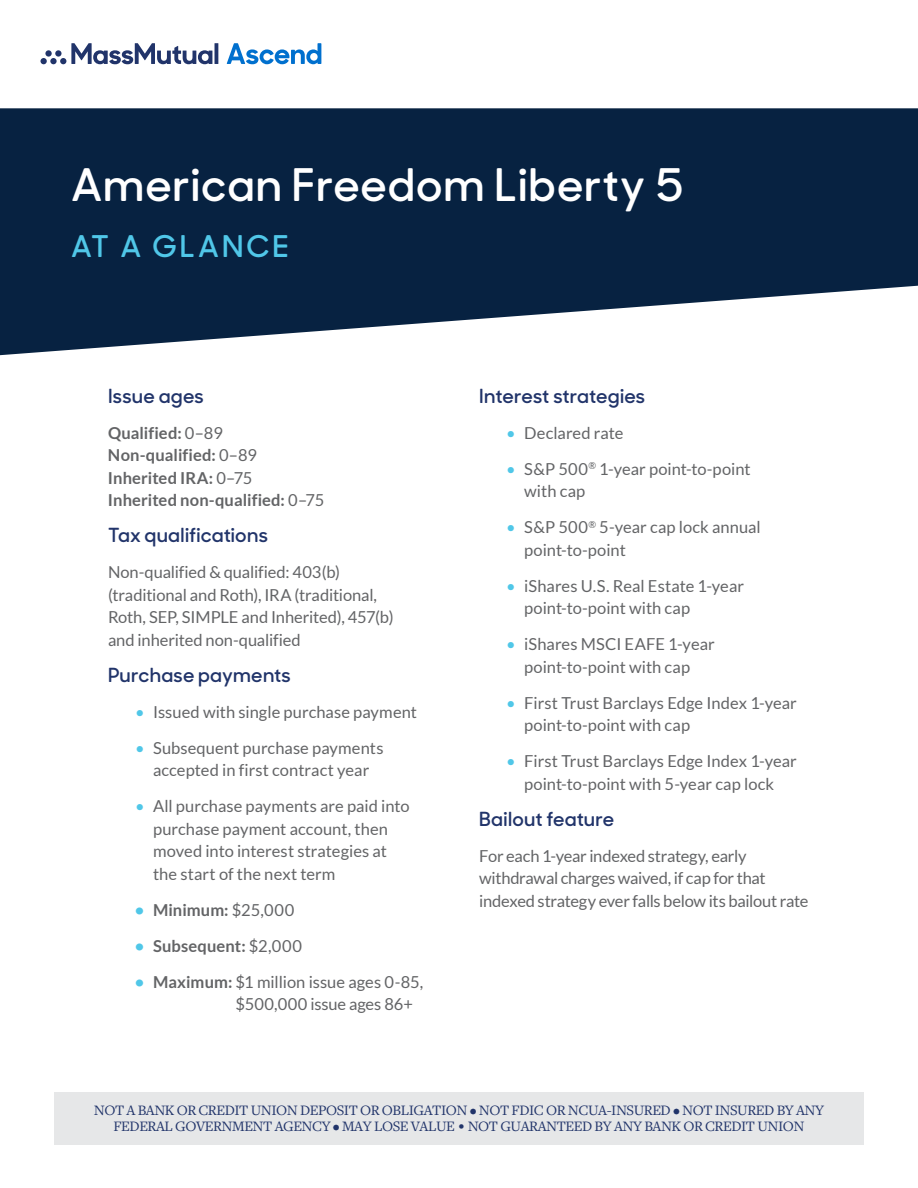
<style>
.page{position:relative;width:918px;height:1188px;background:#fff}
.page>*{position:absolute;margin:0;border:0;box-sizing:border-box;transform-origin:0 0}
.t1{font:600 45px "MM Sharp Sans";letter-spacing:.02em;color:#fff}
.t2{font:600 30px "MM Sharp Sans";letter-spacing:.1em;color:#50c7e8}
.t3{font:600 19.5px "MM Sharp Sans";letter-spacing:.01em;color:#21346a}
.t4{font:16.5px/22.5px "Lato";color:#636466}
.t5{font:700 16.5px/22.5px "Lato";letter-spacing:.005em;color:#636466}
.t6{font:15px/16.5px "Freight Text Pro";letter-spacing:-.03em;color:#21346a;text-align:center}
.s1{font-weight:400}
.s2{color:#50c7e8}
.s3{font-weight:700;color:#50c7e8}
.s4{font-weight:700}
.s5{font-family:"Lato";font-weight:300}
</style>
<div class="page">
<div style="left:54px;top:1092px;width:810px;height:52px;background:#e6e7e8"></div>
<svg style="left:0;top:108px;width:918px;height:247px;background:#2a415b"></svg>
<svg style="left:227px;top:43px;width:94px;height:21px"></svg>
<hr style="left:215px;top:43px;width:3px;height:21px;background:#21346a">
<svg style="left:60px;top:43px;width:152px;height:21px"></svg>
<div style="left:50px;top:58px;width:7px;height:6px;background:#21346a;border-radius:50%"></div>
<div style="left:40px;top:58px;width:7px;height:6px;background:#21346a;border-radius:50%"></div>
<svg style="left:55px;top:50px;width:7px;height:7px"></svg>
<svg style="left:45px;top:50px;width:7px;height:7px"></svg>
<h1 class="t1" style="left:71px;top:150px;width:614px">American Freedom Liberty 5</h1>
<h2 class="t2" style="left:71px;top:223px;width:219px">AT A GLANCE</h2>
<p class="t3" style="left:108px;top:381px;width:97px">Issue ages</p>
<p class="t5" style="left:108px;top:421px;width:218px">Qualified: <span class="s1">0–89<br></span>Non-qualified: <span class="s1">0–89<br></span>Inherited IRA: <span class="s1">0–75<br></span>Inherited non-qualified: <span class="s1">0–75</span></p>
<p class="t3" style="left:108px;top:520px;width:161px">Tax qualifications</p>
<p class="t4" style="left:108px;top:561px;width:287px">Non-qualified &amp; qualified: 403(b) (traditional and Roth), IRA (traditional, Roth, SEP, SIMPLE and Inherited), 457(b) and inherited non-qualified</p>
<p class="t3" style="left:108px;top:660px;width:184px">Purchase payments</p>
<p class="t4" style="left:135px;top:700px;width:284px"><span class="s2">•</span> Issued with single purchase payment</p>
<p class="t4" style="left:135px;top:736px;width:250px;text-align:center"><span class="s2">•</span> Subsequent purchase payments accepted in first contract year</p>
<p class="t4" style="left:153px;top:795px;width:258px;text-indent:-18px"><span class="s2">•</span> All purchase payments are paid into purchase payment account, then moved into interest strategies at the start of the next term</p>
<p class="t5" style="left:135px;top:898px;width:161px"><span class="s2">•</span> Minimum: <span class="s1">$25,000</span></p>
<p class="t5" style="left:135px;top:934px;width:169px"><span class="s2">•</span> Subsequent: <span class="s1">$2,000</span></p>
<p class="t4" style="left:236px;top:970px;width:189px;text-indent:-101px"><span class="s3">•</span> <span class="s4">Maximum:</span> $1 million issue ages 0-85, $500,000 issue ages 86+</p>
<p class="t3" style="left:479px;top:381px;width:167px">Interest strategies</p>
<p class="t4" style="left:506px;top:421px;width:119px"><span class="s2">•</span> Declared rate</p>
<p class="t4" style="left:524px;top:457px;width:228px;text-indent:-18px"><span class="s2">•</span> S&amp;P 500<sup>®</sup> 1-year point-to-point with cap</p>
<p class="t4" style="left:524px;top:516px;width:238px;text-indent:-18px"><span class="s2">•</span> S&amp;P 500<sup>®</sup> 5-year cap lock annual point-to-point</p>
<p class="t4" style="left:524px;top:574px;width:221px;text-indent:-18px"><span class="s2">•</span> iShares U.S. Real Estate 1-year point-to-point with cap</p>
<p class="t4" style="left:506px;top:633px;width:210px;text-align:center"><span class="s2">•</span> iShares MSCI EAFE 1-year point-to-point with cap</p>
<p class="t4" style="left:524px;top:691px;width:274px;text-indent:-18px"><span class="s2">•</span> First Trust Barclays Edge Index 1-year point-to-point with cap</p>
<p class="t4" style="left:506px;top:750px;width:292px;text-align:center"><span class="s2">•</span> First Trust Barclays Edge Index 1-year point-to-point with 5-year cap lock</p>
<p class="t3" style="left:479px;top:804px;width:136px">Bailout feature</p>
<p class="t4" style="left:479px;top:844px;width:331px">For each 1-year indexed strategy, early withdrawal charges waived, if cap for that indexed strategy ever falls below its bailout rate</p>
<p class="t6" style="left:94px;top:1101px;width:732px">NOT A BANK OR CREDIT UNION DEPOSIT OR OBLIGATION • NOT FDIC OR NCUA-INSURED • NOT INSURED BY ANY<br>FEDERAL GOVERNMENT AGENCY • MAY LOSE VALUE <span class="s5">•</span> NOT GUARANTEED BY ANY BANK OR CREDIT UNION</p>
</div>
